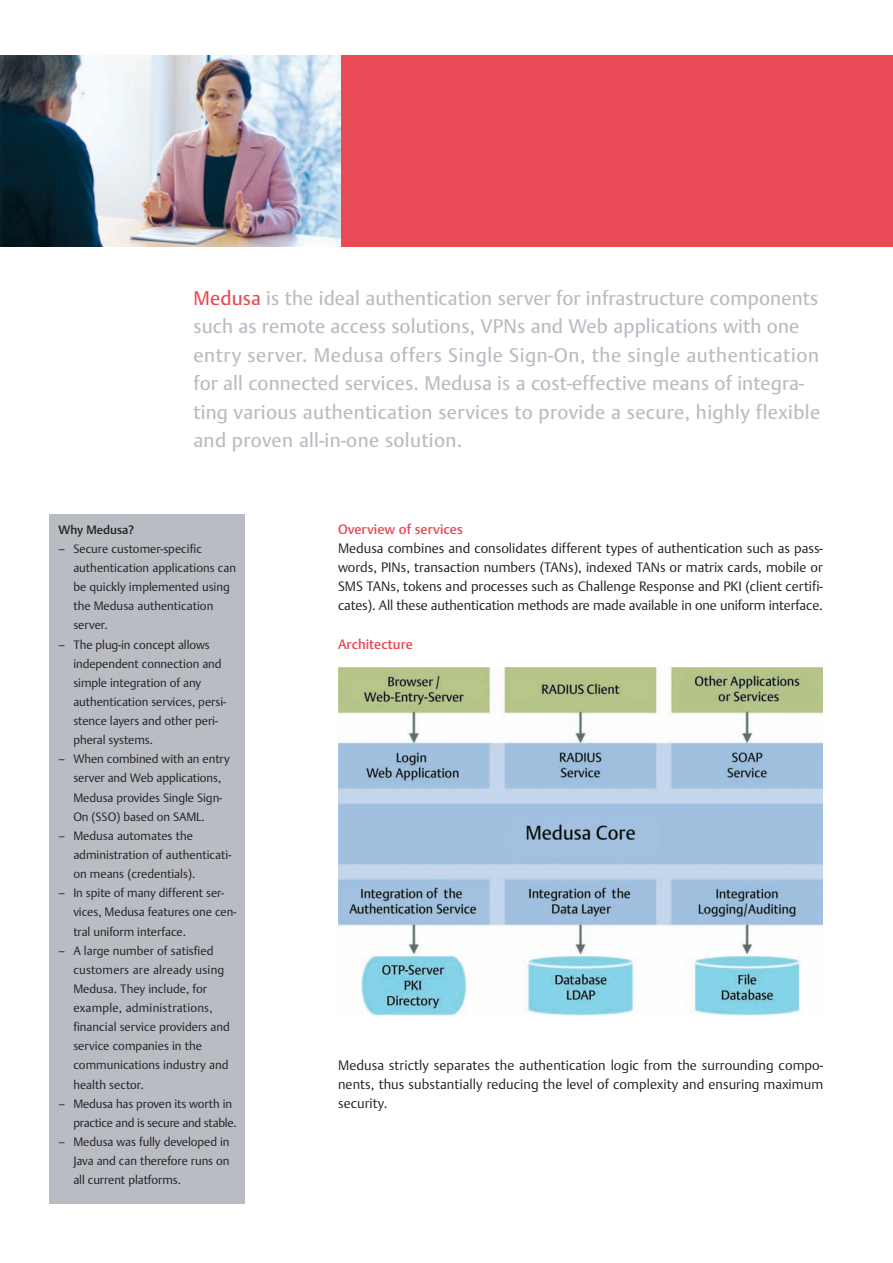
<style>
.page{position:relative;width:893px;height:1263px;background:#fff}
.page>*{position:absolute;margin:0;border:0;box-sizing:border-box;transform-origin:0 0}
.t1{font:19.5px/28.5px "DTL Argo T";letter-spacing:.005em;color:#babcc3}
.t2{font:300 13.5px/19.2px "DTL Argo T";letter-spacing:-.005em;color:#231f20;text-align:justify}
.t3{font:500 13.5px "DTL Argo T";color:#e84a56}
.t4{font:300 12px/19.2px "DTL Argo T";letter-spacing:-.005em;color:#231f20}
.t5{font:500 12px "DTL Argo T";color:#231f20}
.s1{color:#e84a56}
</style>
<div class="page">
<div style="left:338px;top:55px;width:555px;height:192px;background:#e84a56"></div>
<div style="left:49px;top:514px;width:195px;height:690px;background:#babcc3"></div>
<img style="left:338px;top:667px;width:484px;height:349px">
<img style="left:0;top:55px;width:340px;height:192px">
<p class="t1" style="left:193px;top:284px;width:628px"><span class="s1">Medusa</span> is the ideal authentication server for infrastructure components such as remote access solutions, VPNs and Web applications with one entry server. Medusa offers Single Sign-On, the single authentication for all connected services. Medusa is a cost-effective means of integra&shy;ting various authentication services to provide a secure, highly flexible and proven all-in-one solution.</p>
<p class="t5" style="left:58px;top:522px;width:77px">Why Medusa?</p>
<p class="t4" style="left:73px;top:539px;width:164px;text-indent:-15px">– Secure customer-specific authentication applications can be quickly implemented using the Medusa authentication server.</p>
<p class="t4" style="left:73px;top:635px;width:154px;text-indent:-15px">– The plug-in concept allows independent connection and simple integration of any authentication services, persi&shy;stence layers and other peri&shy;pheral systems.</p>
<p class="t4" style="left:73px;top:749px;width:158px;text-indent:-15px">– When combined with an entry server and Web applications,<br>Medusa provides Single Sign-<br>On (SSO) based on SAML.</p>
<p class="t4" style="left:73px;top:826px;width:159px;text-indent:-15px">– Medusa automates the administration of authenticati&shy;on means (credentials).</p>
<p class="t4" style="left:73px;top:883px;width:164px;text-indent:-15px">– In spite of many different ser&shy;vices, Medusa features one cen&shy;tral uniform interface.</p>
<p class="t4" style="left:73px;top:941px;width:158px;text-indent:-15px">– A large number of satisfied customers are already using<br>Medusa. They include, for example, administrations, financial service providers and service companies in the communications industry and health sector.</p>
<p class="t4" style="left:73px;top:1094px;width:165px;text-indent:-15px">– Medusa has proven its worth in practice and is secure and stable.</p>
<p class="t4" style="left:73px;top:1132px;width:158px;text-align:justify;text-indent:-15px">– Medusa was fully developed in Java and can therefore runs on all current platforms.</p>
<p class="t3" style="left:338px;top:521px;width:126px">Overview of services</p>
<p class="t2" style="left:338px;top:538px;width:486px">Medusa combines and consolidates different types of authentication such as pass&shy;words, PINs, transaction numbers (TANs), indexed TANs or matrix cards, mobile or SMS TANs, tokens and processes such as Challenge Response and PKI (client certifi&shy;cates). All these authentication methods are made available in one uniform interface.</p>
<p class="t3" style="left:338px;top:636px;width:76px">Architecture</p>
<p class="t2" style="left:338px;top:1055px;width:487px">Medusa strictly separates the authentication logic from the surrounding compo&shy;nents, thus substantially reducing the level of complexity and ensuring maximum security.</p>
</div>
